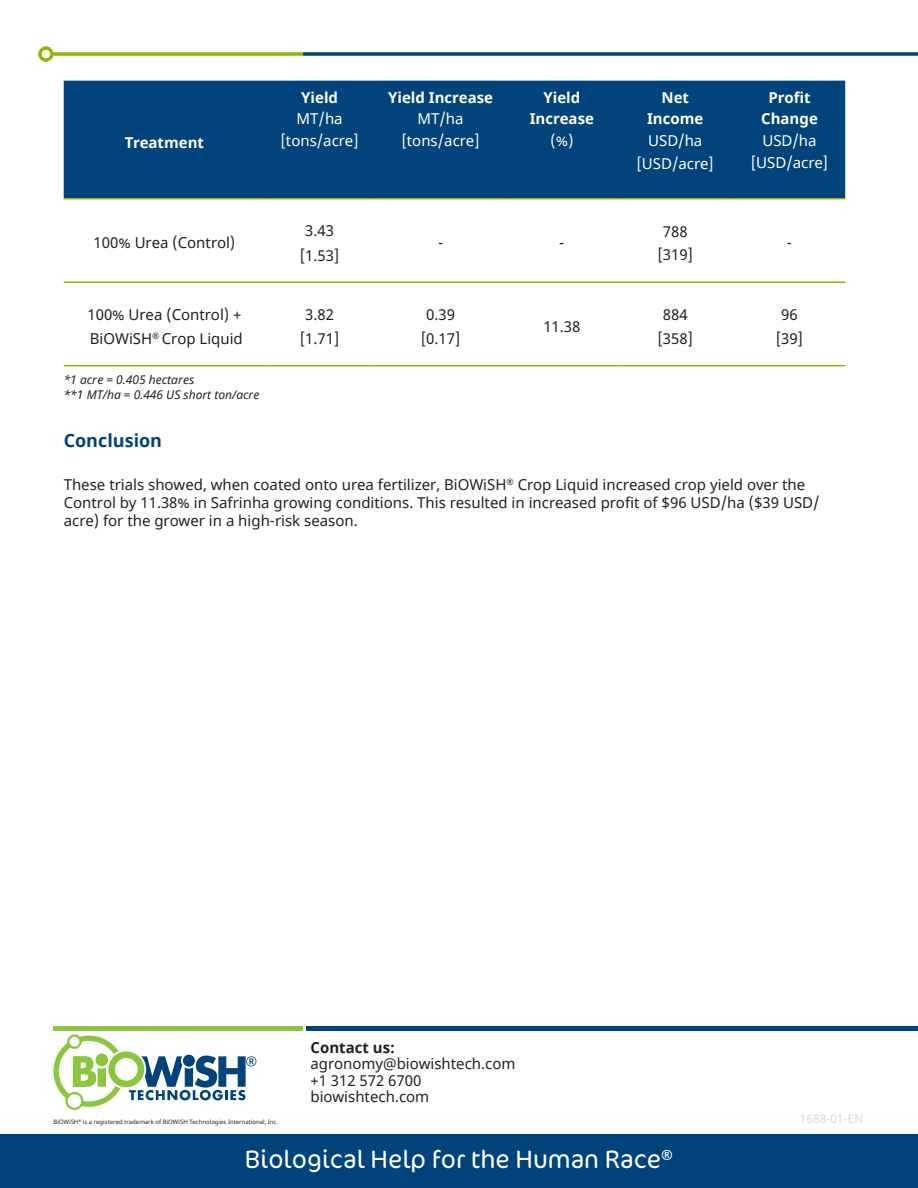
<style>
.page{position:relative;width:918px;height:1188px;background:#fff}
.page>*{position:absolute;margin:0;border:0;box-sizing:border-box;transform-origin:0 0}
.t1{font:300 25.5px "Cocon Pro";color:#fff}
.t2{font:700 18px "Noto Sans";color:#00447b}
.t3{font:15px/18px "Noto Sans";color:#231f20}
.t4{font:15px "Noto Sans";color:#fff}
.t5{font:700 15px "Noto Sans";color:#fff}
.t6{font:700 15px "Noto Sans";color:#231f20}
.t7{font:italic 12px/15px "Noto Sans";color:#231f20}
.t8{font:12px "Noto Sans";color:#dcd8d7}
.t9{font:6px "Noto Sans";color:#231f20}
</style>
<div class="page">
<div style="left:0;top:1134px;width:918px;height:54px;background:#00447b"></div>
<svg style="left:53px;top:52px;width:250px;height:4px"></svg>
<div style="left:38px;top:46px;width:15px;height:16px;border:3px solid #8dba00;border-radius:50%"></div>
<svg style="left:303px;top:52px;width:615px;height:4px;background:#1f5b8a"></svg>
<div style="left:64px;top:81px;width:781px;height:117px;background:#00447b"></div>
<hr style="left:64px;top:198px;width:201px;height:1px;background:#8dba00">
<hr style="left:265px;top:198px;width:109px;height:1px;background:#8dba00">
<hr style="left:374px;top:198px;width:133px;height:1px;background:#8dba00">
<hr style="left:507px;top:198px;width:110px;height:1px;background:#8dba00">
<hr style="left:617px;top:198px;width:117px;height:1px;background:#8dba00">
<hr style="left:734px;top:198px;width:111px;height:1px;background:#8dba00">
<hr style="left:64px;top:281px;width:201px;height:2px;background:#8dba00">
<hr style="left:265px;top:281px;width:109px;height:2px;background:#8dba00">
<hr style="left:374px;top:281px;width:133px;height:2px;background:#8dba00">
<hr style="left:507px;top:281px;width:110px;height:2px;background:#8dba00">
<hr style="left:617px;top:281px;width:117px;height:2px;background:#8dba00">
<hr style="left:734px;top:281px;width:111px;height:2px;background:#8dba00">
<hr style="left:64px;top:365px;width:201px;height:1px;background:#8dba00">
<hr style="left:265px;top:365px;width:109px;height:1px;background:#8dba00">
<hr style="left:374px;top:365px;width:133px;height:1px;background:#8dba00">
<hr style="left:507px;top:365px;width:110px;height:1px;background:#8dba00">
<hr style="left:617px;top:365px;width:117px;height:1px;background:#8dba00">
<hr style="left:734px;top:365px;width:111px;height:1px;background:#8dba00">
<hr style="left:53px;top:1026px;width:249px;height:4px;background:#8bc63e">
<hr style="left:307px;top:1026px;width:611px;height:4px;background:#00447b">
<svg style="left:53px;top:1034px;width:203px;height:76px"></svg>
<p class="t5" style="left:125px;top:132px;width:81px">Treatment</p>
<p class="t3" style="left:94px;top:235px;width:143px">100% Urea (Control)</p>
<p class="t3" style="left:87px;top:306px;width:155px">100% Urea (Control) +</p>
<p class="t3" style="left:90px;top:330px;width:155px">BiOWiSH<sup>®</sup> Crop Liquid</p>
<p class="t5" style="left:301px;top:87px;width:38px">Yield</p>
<p class="t4" style="left:297px;top:109px;width:48px">MT/ha</p>
<p class="t4" style="left:281px;top:130px;width:80px">[tons/acre]</p>
<p class="t3" style="left:305px;top:222px;width:30px">3.43</p>
<p class="t3" style="left:300px;top:247px;width:41px">[1.53]</p>
<p class="t3" style="left:305px;top:306px;width:30px">3.82</p>
<p class="t3" style="left:300px;top:330px;width:41px">[1.71]</p>
<p class="t5" style="left:388px;top:87px;width:107px">Yield Increase</p>
<p class="t4" style="left:418px;top:109px;width:48px">MT/ha</p>
<p class="t4" style="left:402px;top:130px;width:80px">[tons/acre]</p>
<p class="t5" style="left:543px;top:87px;width:38px">Yield</p>
<p class="t5" style="left:530px;top:108px;width:66px">Increase</p>
<p class="t4" style="left:550px;top:130px;width:25px">(%)</p>
<p class="t3" style="left:438px;top:235px;width:7px">-</p>
<p class="t3" style="left:559px;top:235px;width:7px">-</p>
<p class="t3" style="left:426px;top:306px;width:30px">0.39</p>
<p class="t3" style="left:421px;top:330px;width:41px">[0.17]</p>
<p class="t3" style="left:543px;top:318px;width:39px">11.38</p>
<p class="t5" style="left:661px;top:87px;width:29px">Net</p>
<p class="t5" style="left:647px;top:108px;width:58px">Income</p>
<p class="t4" style="left:648px;top:130px;width:56px">USD/ha</p>
<p class="t4" style="left:637px;top:154px;width:79px">[USD/acre]</p>
<p class="t3" style="left:663px;top:223px;width:26px">788</p>
<p class="t3" style="left:658px;top:246px;width:37px">[319]</p>
<p class="t3" style="left:663px;top:306px;width:26px">884</p>
<p class="t3" style="left:658px;top:330px;width:37px">[358]</p>
<p class="t5" style="left:768px;top:87px;width:44px">Profit</p>
<p class="t5" style="left:761px;top:108px;width:58px">Change</p>
<p class="t4" style="left:762px;top:130px;width:56px">USD/ha</p>
<p class="t4" style="left:751px;top:152px;width:79px">[USD/acre]</p>
<p class="t3" style="left:787px;top:235px;width:7px">-</p>
<p class="t3" style="left:781px;top:306px;width:18px">96</p>
<p class="t3" style="left:776px;top:330px;width:29px">[39]</p>
<p class="t7" style="left:64px;top:372px;width:197px">*1 acre = 0.405 hectares<br>**1 MT/ha = 0.446 US short ton/acre</p>
<p class="t2" style="left:64px;top:428px;width:100px">Conclusion</p>
<p class="t3" style="left:64px;top:476px;width:757px">These trials showed, when coated onto urea fertilizer, BiOWiSH<sup>®</sup> Crop Liquid increased crop yield over the<br>Control by 11.38% in Safrinha growing conditions. This resulted in increased profit of $96 USD/ha ($39 USD/ acre) for the grower in a high-risk season.</p>
<p class="t6" style="left:310px;top:1037px;width:86px">Contact us:</p>
<p class="t3" style="left:310px;top:1055px;width:207px">agronomy@biowishtech.com</p>
<p class="t3" style="left:310px;top:1072px;width:112px">+1 312 572 6700</p>
<p class="t3" style="left:310px;top:1088px;width:120px">biowishtech.com</p>
<p class="t9" style="left:53px;top:1118px;width:226px">BiOWiSH<sup>®</sup> is a registered trademark of BiOWiSH Technologies International, Inc.</p>
<p class="t8" style="left:800px;top:1110px;width:65px">1688-01-EN</p>
<p class="t1" style="left:245px;top:1143px;width:430px">Biological Help for the Human Race<sup>®</sup></p>
</div>
